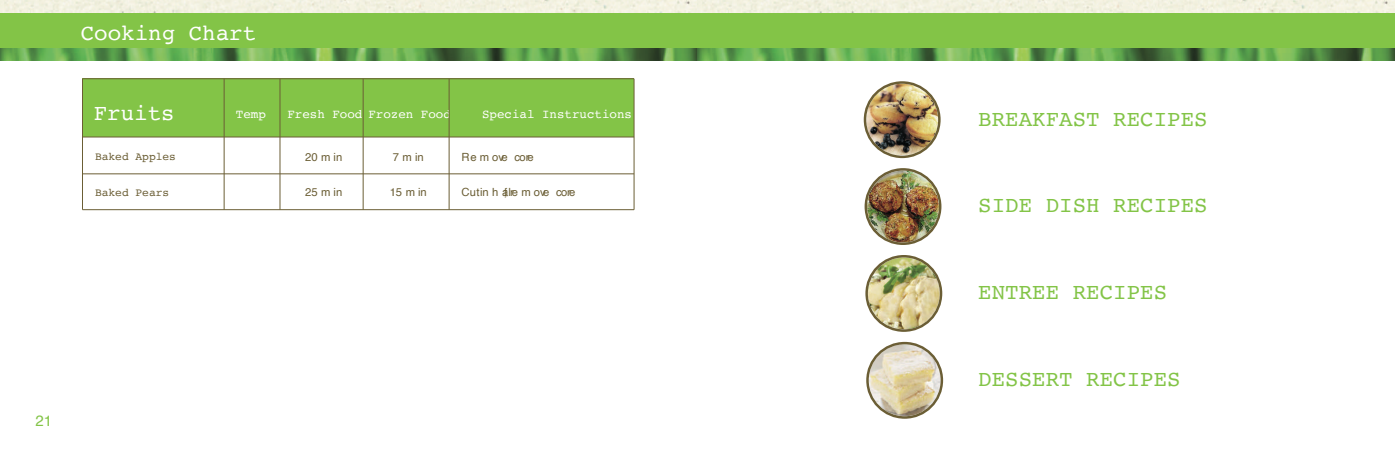
<style>
.page{position:relative;width:1395px;height:450px;background:#fff}
.page>*{position:absolute;margin:0;border:0;box-sizing:border-box;transform-origin:0 0}
.t1{font:22.5px "Courier";color:#83c447}
.t2{font:22.5px "Courier";color:#fff}
.t3{font:15px "Helvetica";color:#83c447}
.t4{font:12.5px "Courier";color:#fff}
.t5{font:11.25px "Helvetica";letter-spacing:-.03em;color:#6b5e35}
.t6{font:11.25px "Courier";color:#6b5e35}
.t7{font:11.25px "Helvetica";color:#6b5e35}
</style>
<div class="page">
<div style="left:0;top:12px;width:698px;height:37px;background:#83c447"></div>
<div style="left:0;top:0;width:698px;height:12px;background:#f2f1e1"></div>
<img style="left:0;top:48px;width:698px;height:13px">
<div style="left:82px;top:79px;width:142px;height:58px;background:#83c447"></div>
<div style="left:224px;top:79px;width:56px;height:58px;background:#83c447"></div>
<div style="left:280px;top:79px;width:83px;height:58px;background:#83c447"></div>
<div style="left:363px;top:79px;width:86px;height:58px;background:#83c447"></div>
<div style="left:449px;top:79px;width:185px;height:58px;background:#83c447"></div>
<hr style="left:82px;top:79px;width:1px;height:131px;background:#6b5e35">
<hr style="left:224px;top:79px;width:1px;height:131px;background:#6b5e35">
<hr style="left:280px;top:79px;width:1px;height:131px;background:#6b5e35">
<hr style="left:363px;top:79px;width:1px;height:131px;background:#6b5e35">
<hr style="left:449px;top:79px;width:1px;height:131px;background:#6b5e35">
<hr style="left:634px;top:79px;width:1px;height:131px;background:#6b5e35">
<hr style="left:82px;top:79px;width:552px;height:1px;background:#6b5e35">
<hr style="left:82px;top:137px;width:552px;height:1px;background:#6b5e35">
<hr style="left:82px;top:174px;width:552px;height:1px;background:#6b5e35">
<hr style="left:82px;top:209px;width:552px;height:1px;background:#6b5e35">
<div style="left:698px;top:12px;width:697px;height:37px;background:#83c447"></div>
<div style="left:698px;top:0;width:697px;height:12px;background:#f2f1e1"></div>
<svg style="left:698px;top:48px;width:697px;height:13px;background:#5f9b4d"></svg>
<img style="left:864px;top:81px;width:77px;height:77px">
<img style="left:865px;top:168px;width:76px;height:77px">
<img style="left:865px;top:255px;width:77px;height:77px">
<svg style="left:866px;top:342px;width:77px;height:77px"></svg>
<p class="t3" style="left:36px;top:415px;width:18px">21</p>
<p class="t2" style="left:81px;top:23px;width:177px">Cooking Chart</p>
<p class="t2" style="left:94px;top:103px;width:82px">Fruits</p>
<p class="t1" style="left:978px;top:109px;width:231px">BREAKFAST RECIPES</p>
<p class="t4" style="left:236px;top:108px;width:31px">Temp</p>
<p class="t4" style="left:287px;top:108px;width:165px">Fresh Food Frozen Food</p>
<p class="t4" style="left:482px;top:108px;width:152px">Special Instructions</p>
<p class="t6" style="left:95px;top:152px;width:82px">Baked Apples</p>
<p class="t7" style="left:305px;top:152px;width:39px">20 m in</p>
<p class="t7" style="left:393px;top:152px;width:32px">7min</p>
<p class="t5" style="left:462px;top:152px;width:74px">Re m ove core</p>
<p class="t6" style="left:95px;top:187px;width:76px">Baked Pears</p>
<p class="t7" style="left:305px;top:188px;width:39px">25 m in</p>
<p class="t7" style="left:390px;top:188px;width:39px">15 m in</p>
<p class="t5" style="left:462px;top:188px;width:115px">Cutin h af,lre m ove core</p>
<p class="t1" style="left:978px;top:195px;width:231px">SIDE DISH RECIPES</p>
<p class="t1" style="left:978px;top:282px;width:191px">ENTREE RECIPES</p>
<p class="t1" style="left:978px;top:369px;width:204px">DESSERT RECIPES</p>
</div>
